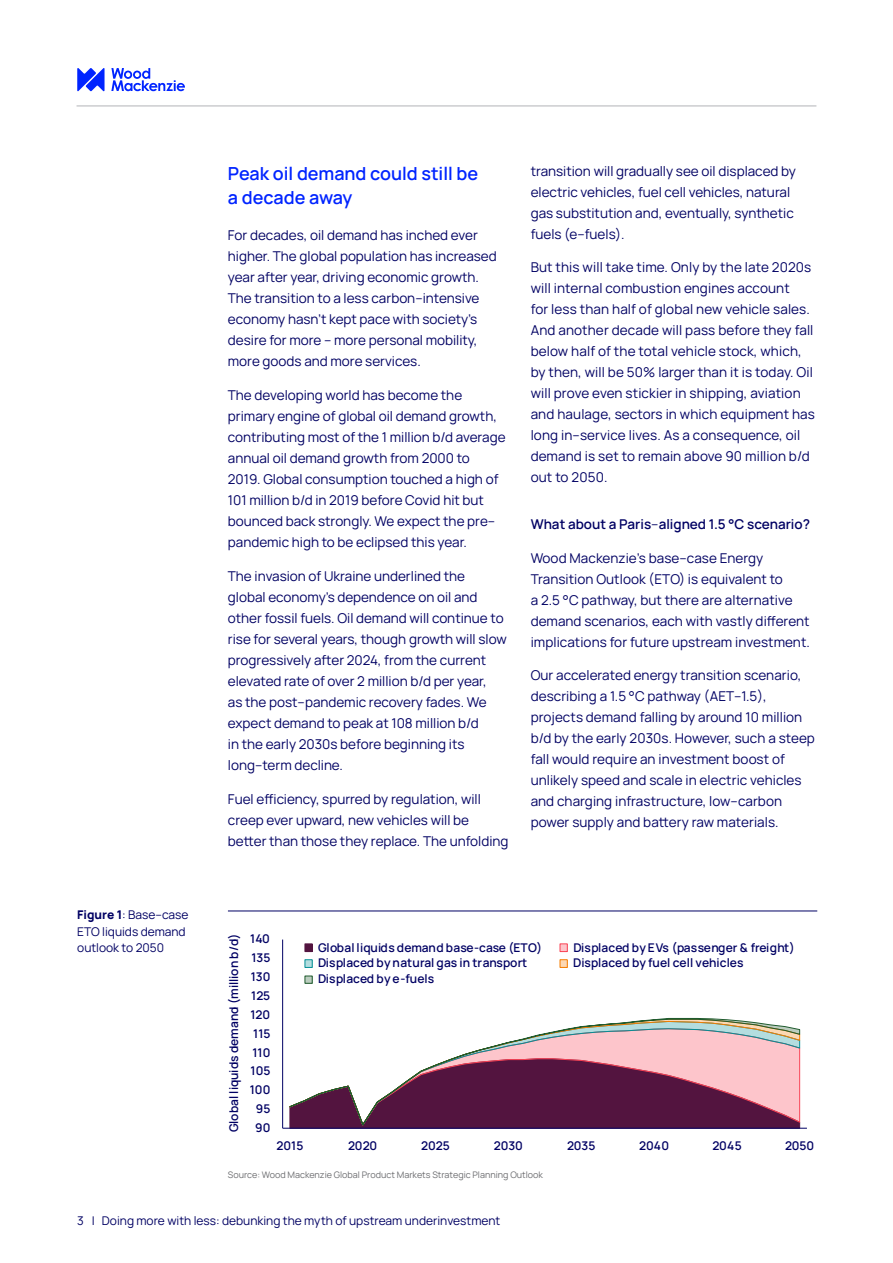
<style>
.page{position:relative;width:893px;height:1263px;background:#fff}
.page>*{position:absolute;margin:0;border:0;box-sizing:border-box;transform-origin:0 0}
.Body_Heading{font:600 18px/24px "Manrope";color:#0024ff}
.Body_Text{font:13.5px/21px "Manrope";color:#000063}
.Body_Sub-header{font:600 13.5px "Manrope";color:#000063}
.t1{font:600 12px "Manrope";color:#010063}
.Figure_Title{font:12px/16.5px "Manrope";color:#000063}
.Source{font:9px "Manrope";color:#6c6d70}
.s1{font-weight:800}
.s2{font-weight:400}
</style>
<div class="page">
<svg style="left:77px;top:68px;width:108px;height:23px"></svg>
<hr style="left:77px;top:106px;width:739px;height:1px;background:#b2b3b7">
<svg style="left:289px;top:1126px;width:511px;height:2px"></svg>
<svg style="left:289px;top:1018px;width:511px;height:108px"></svg>
<hr style="left:282px;top:939px;width:1px;height:189px;background:#010063">
<hr style="left:283px;top:1128px;width:524px;height:1px;background:#010063">
<div style="left:305px;top:944px;width:7px;height:7px;background:#53143f"></div>
<div style="left:305px;top:943px;width:8px;height:9px;border:1px solid #53143f"></div>
<div style="left:560px;top:944px;width:7px;height:7px;background:#fdc5cb"></div>
<div style="left:560px;top:943px;width:8px;height:9px;border:1px solid #f94355"></div>
<div style="left:305px;top:960px;width:7px;height:7px;background:#b3dddf"></div>
<div style="left:305px;top:959px;width:8px;height:9px;border:1px solid #058f96"></div>
<div style="left:560px;top:960px;width:7px;height:7px;background:#fcd8b4"></div>
<div style="left:560px;top:959px;width:8px;height:9px;border:1px solid #f57d01"></div>
<div style="left:305px;top:976px;width:7px;height:7px;background:#bbcdbf"></div>
<div style="left:305px;top:976px;width:8px;height:7px;border:1px solid #205b2e"></div>
<hr style="left:228px;top:911px;width:589px;height:1px;background:#000063">
<p class="Figure_Title" style="left:77px;top:906px;width:113px"><span class="s1">Figure 1</span>: Base–case<br>ETO liquids demand outlook to 2050</p>
<p class="Body_Heading" style="left:228px;top:160px;width:252px">Peak oil demand could still be a decade away</p>
<p class="Body_Text" style="left:228px;top:224px;width:270px">For decades, oil demand has inched ever higher. The global population has increased year after year, driving economic growth.<br>The transition to a less carbon–intensive economy hasn’t kept pace with society’s desire for more – more personal mobility, more goods and more services.</p>
<p class="Body_Text" style="left:228px;top:384px;width:279px">The developing world has become the primary engine of global oil demand growth, contributing most of the 1 million b/d average annual oil demand growth from 2000 to 2019. Global consumption touched a high of 101 million b/d in 2019 before Covid hit but bounced back strongly. We expect the pre– pandemic high to be eclipsed this year.</p>
<p class="Body_Text" style="left:228px;top:565px;width:280px">The invasion of Ukraine underlined the<br>global economy’s dependence on oil and other fossil fuels. Oil demand will continue to rise for several years, though growth will slow progressively after 2024, from the current elevated rate of over 2 million b/d per year,<br>as the post–pandemic recovery fades. We expect demand to peak at 108 million b/d<br>in the early 2030s before beginning its long–term decline.</p>
<p class="Body_Text" style="left:228px;top:787px;width:282px">Fuel efficiency, spurred by regulation, will creep ever upward, new vehicles will be better than those they replace. The unfolding</p>
<p class="Body_Text" style="left:531px;top:159px;width:267px">transition will gradually see oil displaced by electric vehicles, fuel cell vehicles, natural gas substitution and, eventually, synthetic fuels (e–fuels).</p>
<p class="Body_Text" style="left:531px;top:256px;width:286px">But this will take time. Only by the late 2020s will internal combustion engines account<br>for less than half of global new vehicle sales.<br>And another decade will pass before they fall below half of the total vehicle stock, which, by then, will be 50% larger than it is today. Oil will prove even stickier in shipping, aviation and haulage, sectors in which equipment has long in–service lives. As a consequence, oil demand is set to remain above 90 million b/d out to 2050.</p>
<p class="Body_Sub-header" style="left:531px;top:513px;width:281px">What about a Paris<span class="s2">–</span>aligned 1.5 °C scenario?</p>
<p class="Body_Text" style="left:531px;top:546px;width:281px">Wood Mackenzie’s base–case Energy Transition Outlook (ETO) is equivalent to<br>a 2.5 °C pathway, but there are alternative demand scenarios, each with vastly different implications for future upstream investment.</p>
<p class="Body_Text" style="left:531px;top:664px;width:286px">Our accelerated energy transition scenario, describing a 1.5 °C pathway (AET–1.5), projects demand falling by around 10 million b/d by the early 2030s. However, such a steep fall would require an investment boost of unlikely speed and scale in electric vehicles and charging infrastructure, low–carbon power supply and battery raw materials.</p>
<p class="t1" style="left:250px;top:929px;width:21px">140</p>
<p class="t1" style="left:224px;top:1132px;width:200px;rotate:-90deg">Global liquids demand (million b/d)</p>
<p class="t1" style="left:318px;top:937px;width:225px">Global liquids demand base-case (ETO)</p>
<p class="t1" style="left:573px;top:937px;width:223px">Displaced by EVs (passenger &amp; freight)</p>
<p class="t1" style="left:251px;top:948px;width:21px">135</p>
<p class="t1" style="left:318px;top:953px;width:211px">Displaced by natural gas in transport</p>
<p class="t1" style="left:648px;top:953px;width:101px">Fuel Ce l Vehicles</p>
<p class="t1" style="left:318px;top:969px;width:118px">Displaced by e-fuels</p>
<p class="t1" style="left:573px;top:953px;width:172px">Displaced by fuel cell vehicles</p>
<p class="t1" style="left:251px;top:967px;width:21px">130</p>
<p class="t1" style="left:251px;top:986px;width:21px">125</p>
<p class="t1" style="left:250px;top:1005px;width:21px">120</p>
<p class="t1" style="left:253px;top:1024px;width:19px">115</p>
<p class="t1" style="left:252px;top:1042px;width:20px">110</p>
<p class="t1" style="left:251px;top:1061px;width:21px">105</p>
<p class="t1" style="left:250px;top:1080px;width:22px">100</p>
<p class="t1" style="left:256px;top:1099px;width:16px">95</p>
<p class="t1" style="left:255px;top:1118px;width:17px">90</p>
<p class="t1" style="left:277px;top:1135px;width:28px">2015</p>
<p class="t1" style="left:348px;top:1135px;width:31px">2020</p>
<p class="t1" style="left:421px;top:1135px;width:30px">2025</p>
<p class="t1" style="left:494px;top:1135px;width:31px">2030</p>
<p class="t1" style="left:567px;top:1135px;width:30px">2035</p>
<p class="t1" style="left:639px;top:1135px;width:32px">2040</p>
<p class="t1" style="left:712px;top:1135px;width:31px">2045</p>
<p class="t1" style="left:785px;top:1135px;width:31px">2050</p>
<p class="Source" style="left:228px;top:1167px;width:317px">Source: Wood Mackenzie Global Product Markets Strategic Planning Outlook</p>
<p class="Figure_Title" style="left:77px;top:1211px;width:425px">3 | Doing more with less: debunking the myth of upstream underinvestment</p>
</div>
